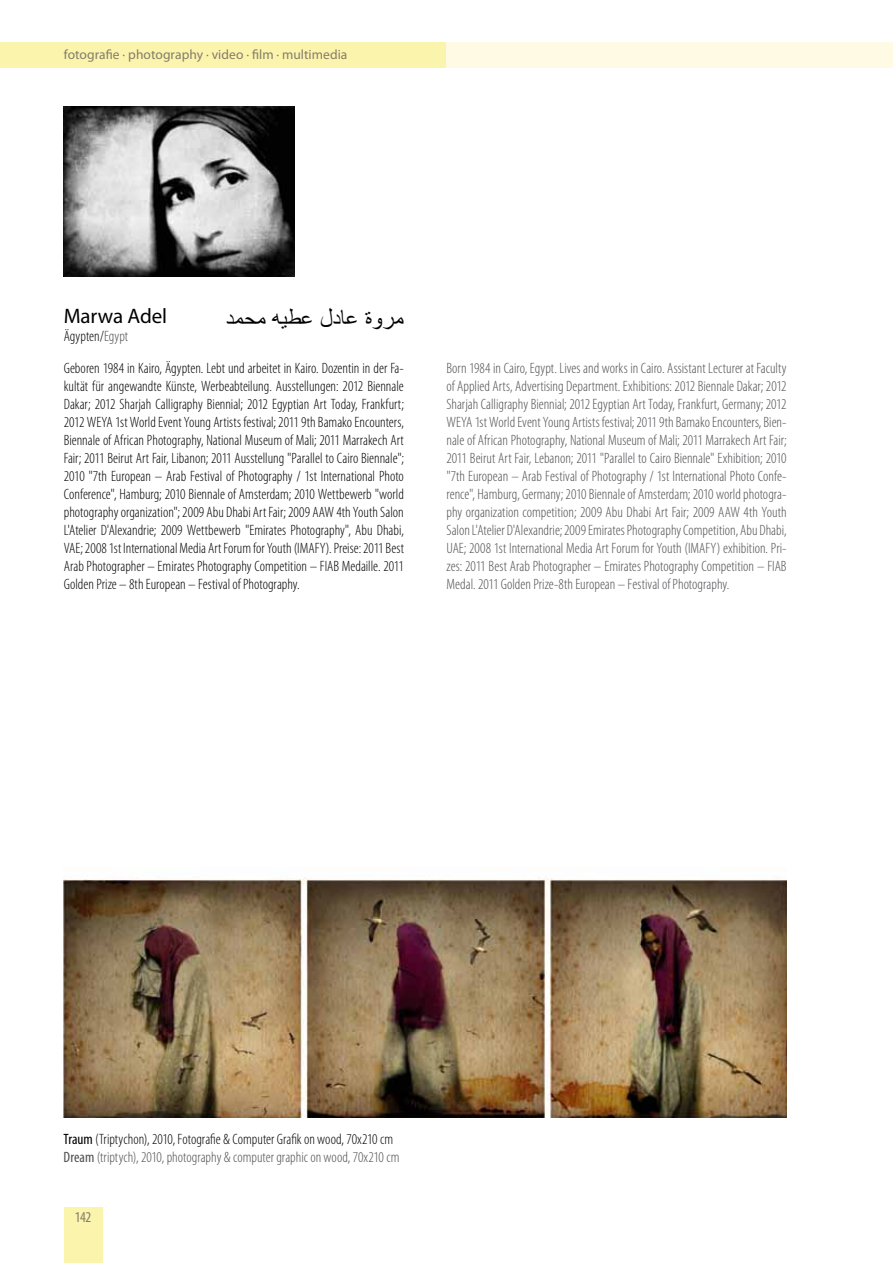
<style>
.page{position:relative;width:893px;height:1263px;background:#fff}
.page>*{position:absolute;margin:0;border:0;box-sizing:border-box;transform-origin:0 0}
.t1{font:24px "Arial";color:#000}
.t2{font:21px "Myriad Pro";letter-spacing:-.005em;color:#000}
.t3{font:300 condensed 15px/18px "Myriad Pro";color:#000}
.t4{font:300 condensed 15px/18px "Myriad Pro";color:#504f53;text-align:justify}
.t5{font:condensed 15px "Myriad Pro";color:#847c6a}
.t6{font:13.5px "Myriad Pro";letter-spacing:.005em;color:#847c6a}
.s1{color:#504f53}
.s2{font-weight:400}
.s3{font-weight:400;color:#504f53}
</style>
<div class="page">
<div style="left:0;top:43px;width:446px;height:25px;background:#fbf4ad"></div>
<div style="left:64px;top:1208px;width:38px;height:55px;background:#fbf4ad"></div>
<div style="left:446px;top:43px;width:447px;height:25px;background:#fefae3"></div>
<img style="left:64px;top:106px;width:231px;height:170px">
<img style="left:64px;top:878px;width:723px;height:240px">
<p class="t6" style="left:64px;top:46px;width:285px">fotografie · photography · video · film · multimedia</p>
<h2 class="t2" style="left:64px;top:303px;width:105px">Marwa Adel</h2>
<p class="t3" style="left:64px;top:327px;width:66px">Ägypten/<span class="s1">Egypt</span></p>
<h1 class="t1" style="left:226px;top:302px;width:180px">مروةعا دلعطي همحمد</h1>
<p class="t3" style="left:64px;top:359px;width:342px;text-align:justify">Geboren 1984 in Kairo, Ägypten. Lebt und arbeitet in Kairo. Dozentin in der Fa&shy;kultät für angewandte Künste, Werbeabteilung. Ausstellungen: 2012 Biennale Dakar; 2012 Sharjah Calligraphy Biennial; 2012 Egyptian Art Today, Frankfurt; 2012 WEYA 1st World Event Young Artists festival; 2011 9th Bamako Encounters, Biennale of African Photography, National Museum of Mali; 2011 Marrakech Art Fair; 2011 Beirut Art Fair, Libanon; 2011 Ausstellung "Parallel to Cairo Biennale"; 2010 "7th European – Arab Festival of Photography / 1st International Photo Conference", Hamburg; 2010 Biennale of Amsterdam; 2010 Wettbewerb "world photography organization"; 2009 Abu Dhabi Art Fair; 2009 AAW 4th Youth Salon L'Atelier D'Alexandrie; 2009 Wettbewerb "Emirates Photography", Abu Dhabi, VAE; 2008 1st International Media Art Forum for Youth (IMAFY). Preise: 2011 Best Arab Photographer – Emirates Photography Competition – FIAB Medaille. 2011<br>Golden Prize – 8th European – Festival of Photography.</p>
<p class="t4" style="left:446px;top:359px;width:342px">Born 1984 in Cairo, Egypt. Lives and works in Cairo. Assistant Lecturer at Faculty of Applied Arts, Advertising Department. Exhibitions: 2012 Biennale Dakar; 2012<br>Sharjah Calligraphy Biennial; 2012 Egyptian Art Today, Frankfurt, Germany; 2012<br>WEYA 1st World Event Young Artists festival; 2011 9th Bamako Encounters, Bien&shy;nale of African Photography, National Museum of Mali; 2011 Marrakech Art Fair; 2011 Beirut Art Fair, Lebanon; 2011 "Parallel to Cairo Biennale" Exhibition; 2010 "7th European – Arab Festival of Photography / 1st International Photo Confe&shy;rence", Hamburg, Germany; 2010 Biennale of Amsterdam; 2010 world photogra&shy;phy organization competition; 2009 Abu Dhabi Art Fair; 2009 AAW 4th Youth Salon L'Atelier D'Alexandrie; 2009 Emirates Photography Competition, Abu Dhabi, UAE; 2008 1st International Media Art Forum for Youth (IMAFY) exhibition. Pri&shy;zes: 2011 Best Arab Photographer – Emirates Photography Competition – FIAB Medal. 2011 Golden Prize-8th European – Festival of Photography.</p>
<p class="t3" style="left:64px;top:1130px;width:337px"><span class="s2">Traum</span> (Triptychon), 2010, Fotografie &amp; Computer Grafik on wood, 70x210 cm<br><span class="s3">Dream</span> <span class="s1">(triptych), 2010, photography &amp; computer graphic on wood, 70x210 cm</span></p>
<p class="t5" style="left:75px;top:1208px;width:18px">142</p>
</div>
